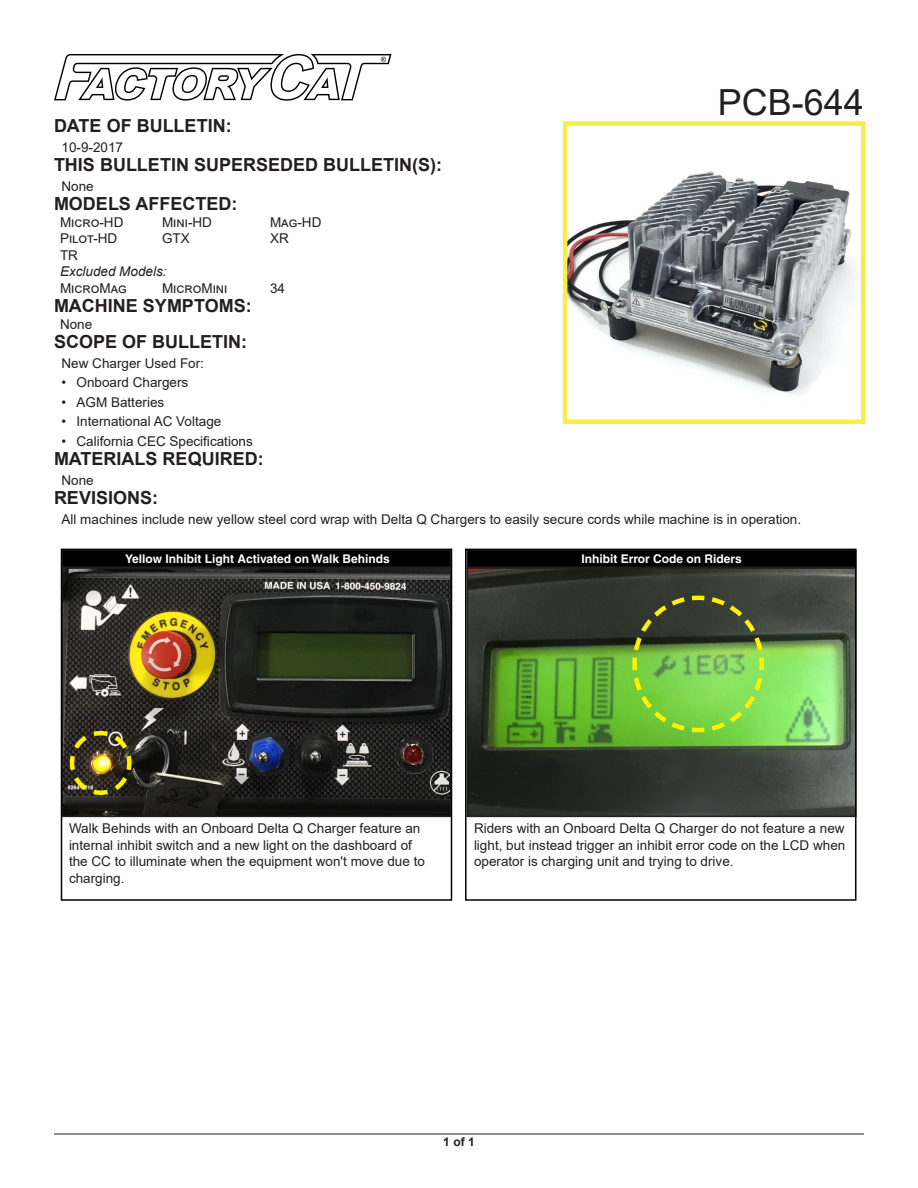
<style>
.page{position:relative;width:918px;height:1188px;background:#fff}
.page>*{position:absolute;margin:0;border:0;box-sizing:border-box;transform-origin:0 0}
.t1{font:36px "Arial";color:#231f20}
.t2{font:700 18px "Arial";color:#231f20}
.BODY_TEXT{font:13.5px/16.5px "Arial";color:#231f20}
.BODY_TEXT-2{font:italic 13.5px "Arial";color:#231f20}
.t3{font:700 12px "Helvetica";color:#fff}
.t4{font:700 12px "Arial";color:#231f20}
</style>
<div class="page">
<svg style="left:54px;top:54px;width:337px;height:47px"></svg>
<hr style="left:54px;top:1134px;width:810px;height:1px;background:#231f20">
<img style="left:568px;top:171px;width:291px;height:224px">
<div style="left:563px;top:121px;width:303px;height:303px;border:4px solid #f4ee46"></div>
<div style="left:62px;top:550px;width:389px;height:17px;background:#000"></div>
<div style="left:62px;top:549px;width:390px;height:19px;border:2px solid #231f20"></div>
<img style="left:65px;top:570px;width:384px;height:244px">
<div style="left:62px;top:567px;width:390px;height:250px;border:2px solid #231f20"></div>
<img style="left:68px;top:729px;width:66px;height:68px">
<div style="left:467px;top:550px;width:389px;height:17px;background:#000"></div>
<div style="left:466px;top:549px;width:390px;height:19px;border:2px solid #231f20"></div>
<img style="left:469px;top:570px;width:384px;height:244px">
<div style="left:466px;top:567px;width:390px;height:250px;border:2px solid #231f20"></div>
<svg style="left:630px;top:593px;width:136px;height:142px"></svg>
<div style="left:61px;top:549px;width:391px;height:352px;border:2px solid #000"></div>
<div style="left:465px;top:549px;width:391px;height:352px;border:2px solid #000"></div>
<h1 class="t1" style="left:718px;top:78px;width:148px">PCB-644</h1>
<p class="t2" style="left:54px;top:113px;width:179px">DATE OF BULLETIN:</p>
<p class="BODY_TEXT" style="left:62px;top:139px;width:63px">10-9-2017</p>
<p class="t2" style="left:54px;top:152px;width:390px">THIS BULLETIN SUPERSEDED BULLETIN(S):</p>
<p class="BODY_TEXT" style="left:62px;top:178px;width:34px">None</p>
<p class="t2" style="left:54px;top:191px;width:185px">MODELS AFFECTED:</p>
<p class="BODY_TEXT" style="left:60px;top:214px;width:65px">Micro-HD</p>
<p class="BODY_TEXT" style="left:162px;top:214px;width:51px">Mini-HD</p>
<p class="BODY_TEXT" style="left:270px;top:214px;width:53px">Mag-HD</p>
<p class="BODY_TEXT" style="left:60px;top:230px;width:59px">Pilot-HD</p>
<p class="BODY_TEXT" style="left:162px;top:230px;width:29px">GTX</p>
<p class="BODY_TEXT" style="left:270px;top:230px;width:20px">XR</p>
<p class="BODY_TEXT" style="left:60px;top:247px;width:19px">TR</p>
<p class="BODY_TEXT-2" style="left:60px;top:263px;width:108px">Excluded Models:</p>
<p class="BODY_TEXT" style="left:60px;top:280px;width:68px">MicroMag</p>
<p class="BODY_TEXT" style="left:162px;top:280px;width:67px">MicroMini</p>
<p class="BODY_TEXT" style="left:270px;top:280px;width:17px">34</p>
<p class="t2" style="left:54px;top:293px;width:199px">MACHINE SYMPTOMS:</p>
<p class="BODY_TEXT" style="left:60px;top:316px;width:34px">None</p>
<p class="t2" style="left:54px;top:329px;width:195px">SCOPE OF BULLETIN:</p>
<p class="BODY_TEXT" style="left:62px;top:355px;width:144px">New Charger Used For:</p>
<p class="BODY_TEXT" style="left:62px;top:374px;width:128px">• Onboard Chargers</p>
<p class="BODY_TEXT" style="left:62px;top:394px;width:104px">• AGM Batteries</p>
<p class="BODY_TEXT" style="left:62px;top:413px;width:161px">• International AC Voltage</p>
<p class="BODY_TEXT" style="left:62px;top:433px;width:193px">• California CEC Specifications</p>
<p class="t2" style="left:54px;top:446px;width:211px">MATERIALS REQUIRED:</p>
<p class="BODY_TEXT" style="left:62px;top:472px;width:34px">None</p>
<p class="t2" style="left:54px;top:485px;width:106px">REVISIONS:</p>
<p class="BODY_TEXT" style="left:62px;top:511px;width:741px">All machines include new yellow steel cord wrap with Delta Q Chargers to easily secure cords while machine is in operation.</p>
<p class="t3" style="left:125px;top:551px;width:266px">Yellow Inhibit Light Activated on Walk Behinds</p>
<p class="t3" style="left:582px;top:551px;width:162px">Inhibit Error Code on Riders</p>
<p class="BODY_TEXT" style="left:69px;top:820px;width:357px">Walk Behinds with an Onboard Delta Q Charger feature an internal inhibit switch and a new light on the dashboard of the CC to illuminate when the equipment won't move due to charging.</p>
<p class="BODY_TEXT" style="left:474px;top:820px;width:373px;text-align:justify">Riders with an Onboard Delta Q Charger do not feature a new light, but instead trigger an inhibit error code on the LCD when operator is charging unit and trying to drive.</p>
<p class="t4" style="left:443px;top:1133px;width:33px">1 of 1</p>
</div>
